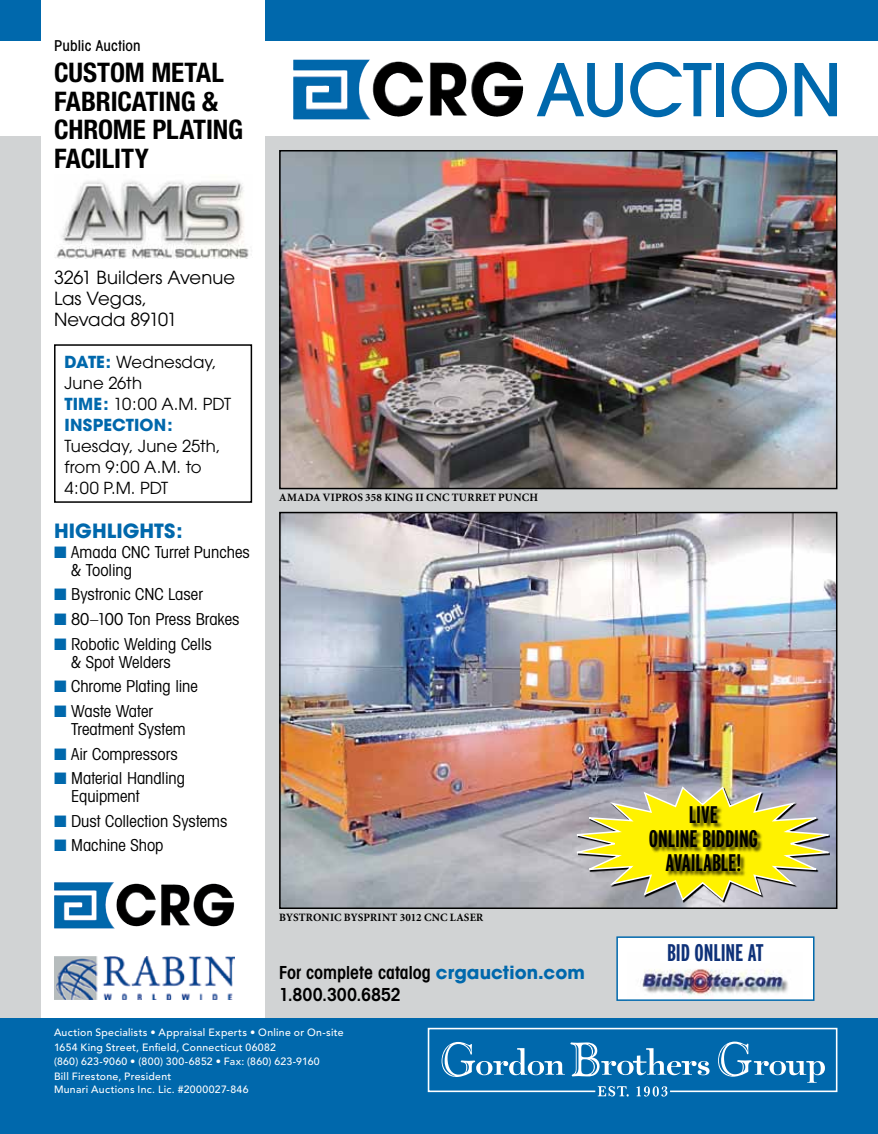
<style>
.page{position:relative;width:878px;height:1134px;background:#fff}
.page>*{position:absolute;margin:0;border:0;box-sizing:border-box;transform-origin:0 0}
.t1{font:500 72px "Avant Garde";letter-spacing:-.01em;color:#0068ac}
.t2{font:700 condensed 27px/28.5px "Helvetica Neue";letter-spacing:-.005em;color:#000}
.t3{font:700 extra-condensed 24px/24px "Interstate";letter-spacing:-.005em;color:#000;text-align:center}
.t4{font:700 extra-condensed 24px "Interstate";letter-spacing:-.005em;color:#0e3178}
.t5{font:700 19.5px "Avant Garde";letter-spacing:.005em;color:#0068ac}
.t6{font:600 condensed 18px/21.6px "Avant Garde";color:#000}
.t7{font:18px/21px "Avant Garde";letter-spacing:.005em;color:#000}
.t8{font:condensed 16.5px/18px "Avant Garde";color:#000}
.t9{font:16.5px/21px "Avant Garde";letter-spacing:.01em;color:#000}
.t10{font:500 condensed 15px "Avant Garde";letter-spacing:.015em;color:#000}
.t11{font:700 11.25px "Minion";letter-spacing:.015em;color:#000}
.t12{font:500 10.5px/14.9px "Avenir";letter-spacing:.025em;color:#fff}
.s1{font-weight:700;color:#0068ac}
.s2{color:#0068ac}
.s3{font-weight:700;font-stretch:normal;color:#0068ac}
</style>
<div class="page">
<div style="left:0;top:136px;width:878px;height:998px;background:#d1d3d4"></div>
<div style="left:0;top:0;width:878px;height:40px;background:#0068ac"></div>
<div style="left:41px;top:0;width:224px;height:1134px;background:#fff"></div>
<img style="left:282px;top:153px;width:552px;height:333px">
<div style="left:279px;top:150px;width:558px;height:339px;border:2px solid #000"></div>
<img style="left:293px;top:59px;width:102px;height:60px">
<img style="left:55px;top:180px;width:194px;height:78px">
<div style="left:617px;top:937px;width:196px;height:63px;background:#fff"></div>
<img style="left:640px;top:969px;width:148px;height:28px">
<div style="left:616px;top:936px;width:198px;height:65px;border:2px solid #0068ac"></div>
<img style="left:282px;top:515px;width:552px;height:391px">
<div style="left:279px;top:512px;width:558px;height:397px;border:2px solid #000"></div>
<svg style="left:567px;top:785px;width:271px;height:117px;background:#c1bd81"></svg>
<div style="left:649px;top:806px;width:114px;height:71px;background:#000;opacity:.75"></div>
<div style="left:0;top:1019px;width:878px;height:115px;background:#0068ac"></div>
<svg style="left:428px;top:1028px;width:409px;height:69px"></svg>
<div style="left:54px;top:344px;width:198px;height:159px;border:2px solid #000"></div>
<img style="left:54px;top:882px;width:80px;height:47px">
<img style="left:54px;top:956px;width:180px;height:43px">
<p class="t10" style="left:54px;top:37px;width:88px">Public Auction</p>
<h2 class="t2" style="left:54px;top:58px;width:191px">CUSTOM METAL<br>FABRICATING &amp;<br>CHROME PLATING<br>FACILITY</h2>
<h1 class="t1" style="left:536px;top:46px;width:308px">AUCTION</h1>
<p class="t7" style="left:54px;top:267px;width:183px">3261 Builders Avenue<br>Las Vegas,<br>Nevada 89101</p>
<p class="t9" style="left:64px;top:351px;width:168px"><span class="s1">DATE:</span> Wednesday,<br>June 26th<br><span class="s1">TIME:</span> 10:00 A.M. PDT<br><span class="s1">INSPECTION:</span></p>
<p class="t9" style="left:64px;top:435px;width:158px">Tuesday, June 25th, from 9:00 A.M. to<br>4:00 P.M. PDT</p>
<p class="t5" style="left:54px;top:518px;width:130px">HIGHLIGHTS:</p>
<p class="t8" style="left:71px;top:543px;width:180px;text-indent:-17px"><span class="s2">■</span> Amada CNC Turret Punches &amp; Tooling</p>
<p class="t8" style="left:54px;top:585px;width:150px"><span class="s2">■</span> Bystronic CNC Laser</p>
<p class="t8" style="left:54px;top:610px;width:187px"><span class="s2">■</span> 80–100 Ton Press Brakes</p>
<p class="t8" style="left:71px;top:634px;width:142px;text-indent:-17px"><span class="s2">■</span> Robotic Welding Cells &amp; Spot Welders</p>
<p class="t8" style="left:54px;top:677px;width:145px"><span class="s2">■</span> Chrome Plating line</p>
<p class="t8" style="left:71px;top:702px;width:116px;text-indent:-17px"><span class="s2">■</span> Waste Water<br>Treatment System</p>
<p class="t8" style="left:54px;top:744px;width:125px"><span class="s2">■</span> Air Compressors</p>
<p class="t8" style="left:71px;top:769px;width:115px;text-indent:-17px"><span class="s2">■</span> Material Handling<br>Equipment</p>
<p class="t8" style="left:54px;top:811px;width:175px"><span class="s2">■</span> Dust Collection Systems</p>
<p class="t8" style="left:54px;top:836px;width:111px"><span class="s2">■</span> Machine Shop</p>
<p class="t11" style="left:279px;top:492px;width:260px">AMADA VIPROS 358 KING II CNC TURRET PUNCH</p>
<p class="t11" style="left:279px;top:911px;width:206px">BYSTRONIC BYSPRINT 3012 CNC LASER</p>
<p class="t6" style="left:279px;top:962px;width:307px">For complete catalog <span class="s3">crgauction.com<br></span>1.800.300.6852</p>
<h3 class="t3" style="left:649px;top:803px;width:110px">LIVE<br>ONLINE BIDDING<br>AVAILABLE!</h3>
<h3 class="t4" style="left:667px;top:939px;width:98px">BID ONLINE AT</h3>
<p class="t12" style="left:54px;top:1025px;width:291px">Auction Specialists • Appraisal Experts • Online or On-site 1654 King Street, Enfield, Connecticut 06082<br>(860) 623-9060 • (800) 300-6852 • Fax: (860) 623-9160<br>Bill Firestone, President</p>
<p class="t12" style="left:54px;top:1083px;width:196px">Munari Auctions Inc. Lic. #2000027-846</p>
</div>
